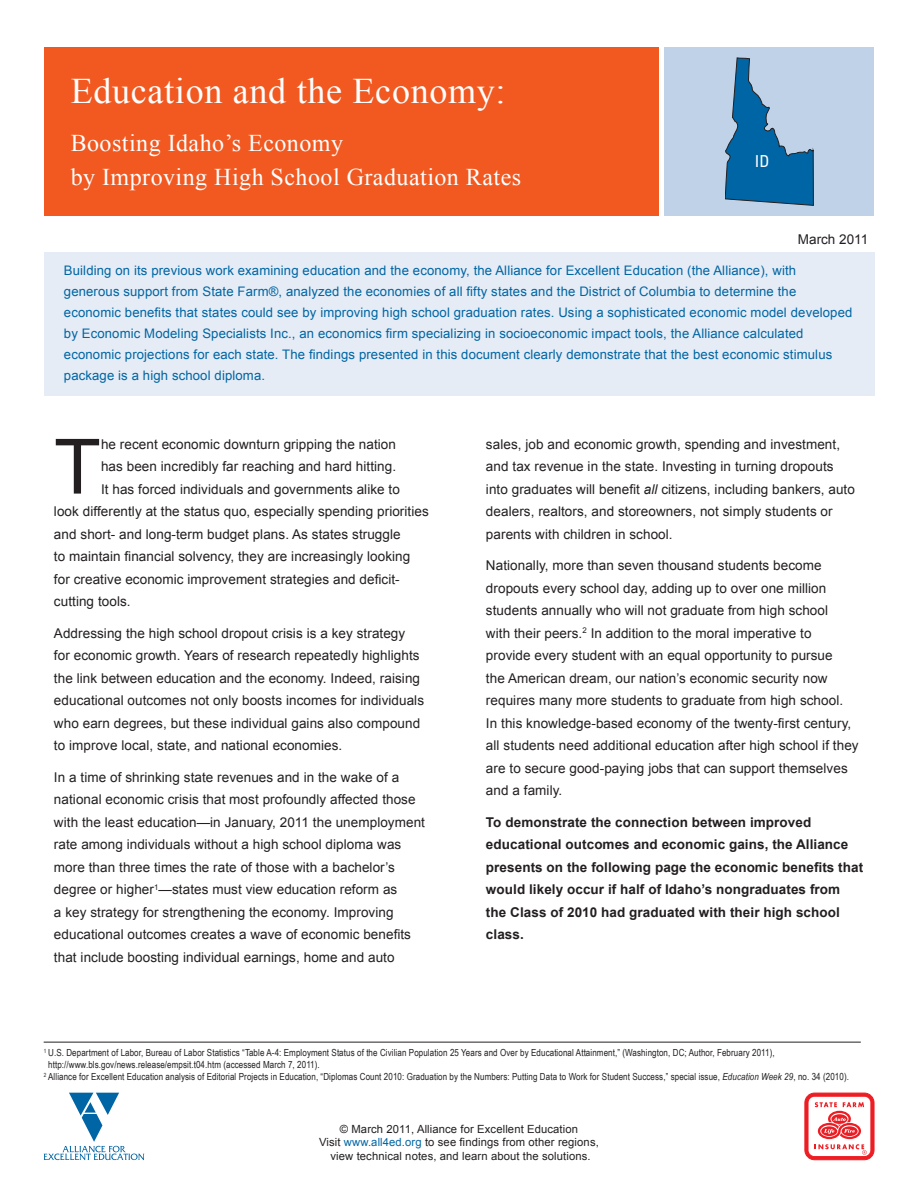
<style>
.page{position:relative;width:918px;height:1188px;background:#fff}
.page>*{position:absolute;margin:0;border:0;box-sizing:border-box;transform-origin:0 0}
.intro_page_1st_para{font:76.35px "Arial";color:#231f20}
.t1{font:36px "Times New Roman";letter-spacing:.02em;color:#fff}
.subheader{font:24px/34.5px "Times New Roman";letter-spacing:.02em;color:#fff}
.t2{font:condensed 16.5px "Univers";color:#fff}
.intro_page_body{font:13.5px/22.5px "Arial";letter-spacing:.005em;color:#231f20}
.intro_page_1st_para-2{font:13.5px "Arial";letter-spacing:.005em;color:#231f20}
.intro_page_bold{font:700 13.5px/22.5px "Arial";letter-spacing:.005em;color:#231f20}
.bullet{font:13.5px "Arial";color:#231f20}
.intro{font:13.2px/21px "Arial";letter-spacing:.01em;color:#0065a4}
.t3{font:11.25px/13.5px "Arial";letter-spacing:.01em;color:#231f20;text-align:center}
.FOOTNOTE_1{font:9.75px/12px "Arial Narrow";letter-spacing:.01em;color:#231f20}
.FOOTNOTE{font:9.75px "Arial Narrow";letter-spacing:.01em;color:#231f20}
.s1{font-style:italic}
.s2{color:#0065a4}
</style>
<div class="page">
<svg style="left:44px;top:1093px;width:100px;height:67px"></svg>
<div style="left:804px;top:1092px;width:71px;height:69px;border:1px solid #fff;border-radius:10px"></div>
<svg style="left:805px;top:1093px;width:69px;height:67px"></svg>
<div style="left:44px;top:252px;width:830px;height:144px;background:#e5ecf5"></div>
<hr style="left:44px;top:1042px;width:817px;height:1px;background:#231f20">
<div style="left:44px;top:47px;width:615px;height:169px;background:#f15921"></div>
<div style="left:665px;top:47px;width:209px;height:169px;background:#c0d2e8"></div>
<svg style="left:725px;top:58px;width:89px;height:148px"></svg>
<p class="t1" style="left:71px;top:70px;width:436px">Education and the Economy:</p>
<p class="subheader" style="left:71px;top:125px;width:452px">Boosting Idaho’s Economy<br>by Improving High School Graduation Rates</p>
<p class="t2" style="left:755px;top:151px;width:16px">ID</p>
<p class="bullet" style="left:798px;top:232px;width:72px">March 2011</p>
<p class="intro" style="left:64px;top:260px;width:790px">Building on its previous work examining education and the economy, the Alliance for Excellent Education (the Alliance), with generous support from State Farm®, analyzed the economies of all fifty states and the District of Columbia to determine the economic benefits that states could see by improving high school graduation rates. Using a sophisticated economic model developed by Economic Modeling Specialists Inc., an economics firm specializing in socioeconomic impact tools, the Alliance calculated economic projections for each state. The findings presented in this document clearly demonstrate that the best economic stimulus package is a high school diploma.</p>
<p class="intro_page_1st_para" style="left:54px;top:424px;width:48px">T</p>
<p class="intro_page_1st_para-2" style="left:101px;top:436px;width:297px">he recent economic downturn gripping the nation</p>
<p class="intro_page_1st_para-2" style="left:101px;top:459px;width:297px">has been incredibly far reaching and hard hitting.</p>
<p class="intro_page_1st_para-2" style="left:101px;top:481px;width:300px">It has forced individuals and governments alike to</p>
<p class="intro_page_1st_para-2" style="left:54px;top:504px;width:376px">look differently at the status quo, especially spending priorities</p>
<p class="intro_page_1st_para-2" style="left:54px;top:526px;width:348px">and short- and long-term budget plans. As states struggle</p>
<p class="intro_page_1st_para-2" style="left:54px;top:549px;width:358px">to maintain financial solvency, they are increasingly looking</p>
<p class="intro_page_1st_para-2" style="left:54px;top:571px;width:347px">for creative economic improvement strategies and deficit-</p>
<p class="intro_page_1st_para-2" style="left:54px;top:594px;width:78px">cutting tools.</p>
<p class="intro_page_body" style="left:54px;top:622px;width:372px">Addressing the high school dropout crisis is a key strategy for economic growth. Years of research repeatedly highlights the link between education and the economy. Indeed, raising educational outcomes not only boosts incomes for individuals who earn degrees, but these individual gains also compound to improve local, state, and national economies.</p>
<p class="intro_page_body" style="left:54px;top:766px;width:373px">In a time of shrinking state revenues and in the wake of a national economic crisis that most profoundly affected those with the least education—in January, 2011 the unemployment rate among individuals without a high school diploma was more than three times the rate of those with a bachelor’s degree or higher<sup>1</sup>—states must view education reform as<br>a key strategy for strengthening the economy. Improving educational outcomes creates a wave of economic benefits that include boosting individual earnings, home and auto</p>
<p class="intro_page_body" style="left:486px;top:433px;width:370px">sales, job and economic growth, spending and investment, and tax revenue in the state. Investing in turning dropouts into graduates will benefit <span class="s1">all</span> citizens, including bankers, auto dealers, realtors, and storeowners, not simply students or parents with children in school.</p>
<p class="intro_page_body" style="left:486px;top:554px;width:374px">Nationally, more than seven thousand students become dropouts every school day, adding up to over one million students annually who will not graduate from high school<br>with their peers.<sup>2</sup> In addition to the moral imperative to provide every student with an equal opportunity to pursue<br>the American dream, our nation’s economic security now requires many more students to graduate from high school.<br>In this knowledge-based economy of the twenty-first century, all students need additional education after high school if they are to secure good-paying jobs that can support themselves and a family.</p>
<p class="intro_page_bold" style="left:486px;top:811px;width:379px">To demonstrate the connection between improved educational outcomes and economic gains, the Alliance presents on the following page the economic benefits that would likely occur if half of Idaho’s nongraduates from the Class of 2010 had graduated with their high school class.</p>
<p class="FOOTNOTE_1" style="left:48px;top:1047px;width:728px;text-indent:-5px"><sup>1</sup> U.S. Department of Labor, Bureau of Labor Statistics “Table A-4: Employment Status of the Civilian Population 25 Years and Over by Educational Attainment,” (Washington, DC; Author, February 2011), http://www.bls.gov/news.release/empsit.t04.htm (accessed March 7, 2011).</p>
<p class="FOOTNOTE" style="left:44px;top:1071px;width:807px"><sup>2</sup> Alliance for Excellent Education analysis of Editorial Projects in Education, “Diplomas Count 2010: Graduation by the Numbers: Putting Data to Work for Student Success,” special issue, <span class="s1">Education Week 29</span>, no. 34 (2010).</p>
<p class="t3" style="left:319px;top:1122px;width:281px">© March 2011, Alliance for Excellent Education<br>Visit <span class="s2">www.all4ed.org</span> to see findings from other regions, view technical notes, and learn about the solutions.</p>
</div>
